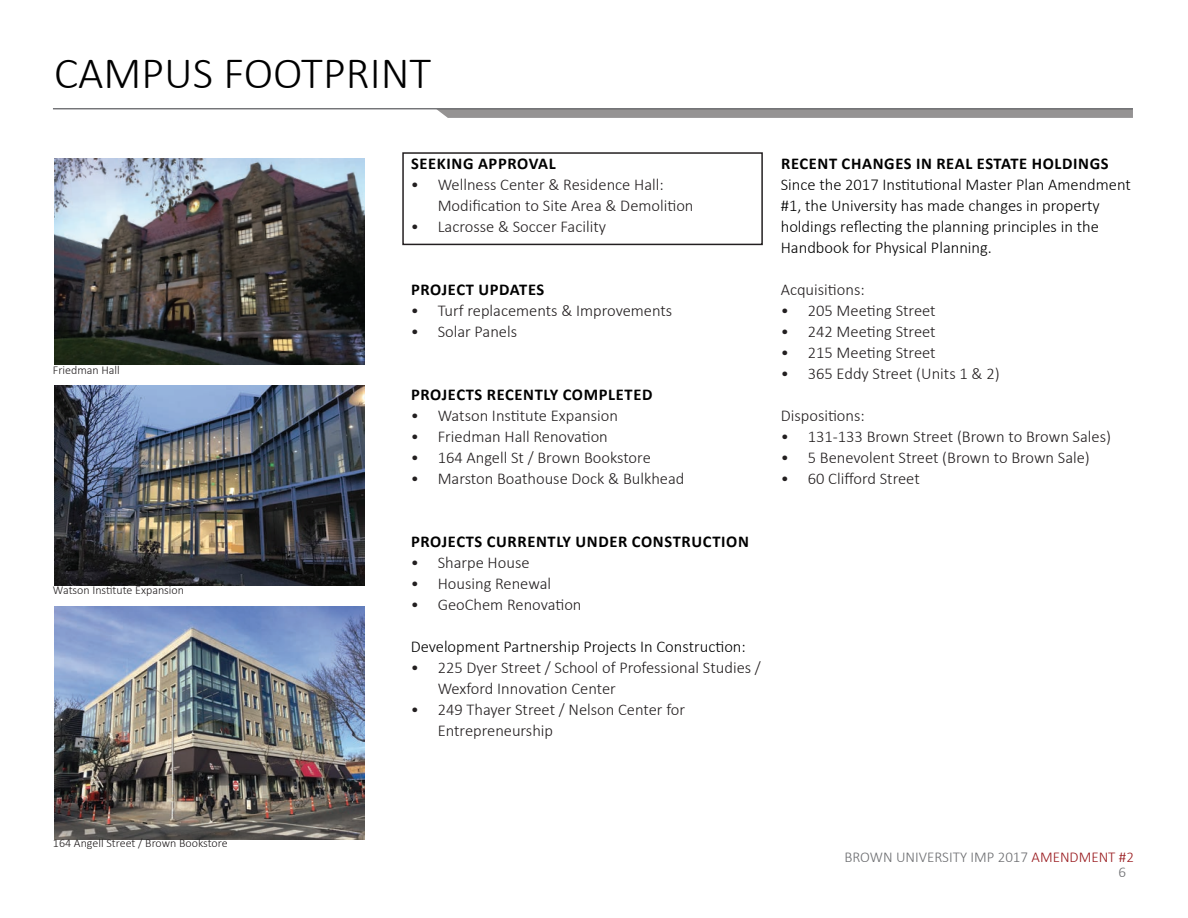
<style>
.page{position:relative;width:1188px;height:918px;background:#fff}
.page>*{position:absolute;margin:0;border:0;box-sizing:border-box;transform-origin:0 0}
.t1{font:300 45px "Calibri";color:#000}
.t2{font:300 16.5px/21px "Calibri";color:#231f20}
.t3{font:300 16.5px/21px "Calibri";color:#000}
.t4{font:700 16.5px "Calibri";letter-spacing:.04em;color:#000}
.t5{font:300 15px/14.7px "Calibri";color:#6c6d70}
.t6{font:300 12px "Calibri";color:#231f20}
.s1{color:#991a1e}
</style>
<div class="page">
<hr style="left:53px;top:108px;width:1080px;height:1px;background:#6c6d70">
<svg style="left:436px;top:109px;width:697px;height:9px;background:#949292"></svg>
<img style="left:54px;top:158px;width:310px;height:207px">
<img style="left:54px;top:386px;width:310px;height:199px">
<div style="left:402px;top:152px;width:361px;height:93px;border:2px solid #231f20"></div>
<img style="left:54px;top:606px;width:310px;height:233px">
<h1 class="t1" style="left:54px;top:45px;width:379px">CAMPUS FOOTPRINT</h1>
<p class="t6" style="left:53px;top:362px;width:68px">Friedman Hall</p>
<p class="t6" style="left:53px;top:583px;width:133px">Watson Institute Expansion</p>
<p class="t4" style="left:411px;top:152px;width:146px">SEEKING APPROVAL</p>
<p class="t2" style="left:438px;top:174px;width:257px;text-indent:-27px">• Wellness Center &amp; Residence Hall:<br>Modification to Site Area &amp; Demolition</p>
<p class="t2" style="left:411px;top:216px;width:197px">• Lacrosse &amp; Soccer Facility</p>
<p class="t4" style="left:411px;top:278px;width:135px">PROJECT UPDATES</p>
<p class="t2" style="left:411px;top:300px;width:263px">• Turf replacements &amp; Improvements</p>
<p class="t2" style="left:411px;top:321px;width:108px">• Solar Panels</p>
<p class="t4" style="left:411px;top:383px;width:243px">PROJECTS RECENTLY COMPLETED</p>
<p class="t2" style="left:411px;top:405px;width:209px">• Watson Institute Expansion</p>
<p class="t2" style="left:411px;top:426px;width:199px">• Friedman Hall Renovation</p>
<p class="t2" style="left:411px;top:447px;width:242px">• 164 Angell St / Brown Bookstore</p>
<p class="t2" style="left:411px;top:468px;width:275px">• Marston Boathouse Dock &amp; Bulkhead</p>
<p class="t4" style="left:781px;top:152px;width:329px">RECENT CHANGES IN REAL ESTATE HOLDINGS</p>
<p class="t3" style="left:781px;top:174px;width:352px">Since the 2017 Institutional Master Plan Amendment #1, the University has made changes in property holdings reflecting the planning principles in the Handbook for Physical Planning.</p>
<p class="t2" style="left:781px;top:279px;width:85px">Acquisitions:</p>
<p class="t2" style="left:781px;top:300px;width:156px">• 205 Meeting Street</p>
<p class="t2" style="left:781px;top:321px;width:156px">• 242 Meeting Street</p>
<p class="t2" style="left:781px;top:342px;width:156px">• 215 Meeting Street</p>
<p class="t2" style="left:781px;top:363px;width:220px">• 365 Eddy Street (Units 1 &amp; 2)</p>
<p class="t2" style="left:781px;top:405px;width:86px">Dispositions:</p>
<p class="t2" style="left:781px;top:426px;width:332px">• 131-133 Brown Street (Brown to Brown Sales)</p>
<p class="t2" style="left:781px;top:447px;width:311px">• 5 Benevolent Street (Brown to Brown Sale)</p>
<p class="t2" style="left:781px;top:468px;width:140px">• 60 Clifford Street</p>
<p class="t4" style="left:411px;top:530px;width:339px">PROJECTS CURRENTLY UNDER CONSTRUCTION</p>
<p class="t2" style="left:411px;top:552px;width:120px">• Sharpe House</p>
<p class="t2" style="left:411px;top:573px;width:142px">• Housing Renewal</p>
<p class="t2" style="left:411px;top:594px;width:172px">• GeoChem Renovation</p>
<p class="t3" style="left:411px;top:636px;width:337px">Development Partnership Projects In Construction:</p>
<p class="t2" style="left:438px;top:657px;width:325px;text-indent:-27px">• 225 Dyer Street / School of Professional Studies /<br>Wexford Innovation Center</p>
<p class="t2" style="left:438px;top:699px;width:249px;text-indent:-27px">• 249 Thayer Street / Nelson Center for<br>Entrepreneurship</p>
<p class="t6" style="left:53px;top:836px;width:176px">164 Angell Street / Brown Bookstore</p>
<p class="t5" style="left:1118px;top:850px;width:17px;text-indent:-274px">BROWN UNIVERSITY IMP 2017 <span class="s1">AMENDMENT #2<br></span>6</p>
</div>
